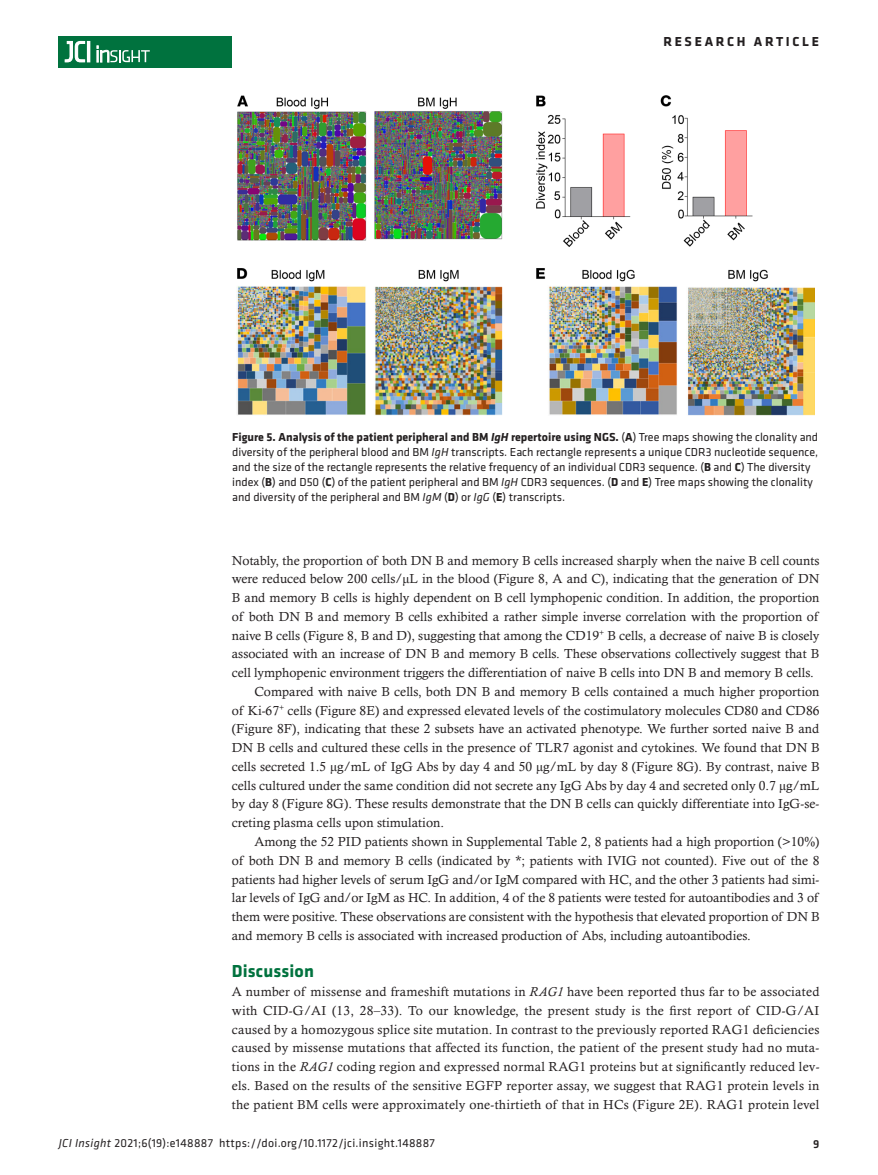
<style>
.page{position:relative;width:878px;height:1175px;background:#fff}
.page>*{position:absolute;margin:0;border:0;box-sizing:border-box;transform-origin:0 0}
.t1{font:700 18px "Klavika";letter-spacing:.01em;color:#00723e}
.t2{font:700 13.5px "Klavika Basic";letter-spacing:.2em;color:#231f20}
.t3{font:13.2px/18.8px "Calisto MT Std";color:#231f20;text-align:justify}
.t4{font:12px/15px "Klavika Basic";color:#231f20}
.t5{font:12px "Klavika Basic";letter-spacing:.025em;color:#231f20}
.t6{font:500 12px "Klavika Basic";color:#231f20}
.s1{font-weight:700}
.s2{font-weight:700;font-style:italic}
.s3{font-style:italic}
.s4{font-family:"Times New Roman"}
</style>
<div class="page">
<div style="left:59px;top:36px;width:173px;height:31px;background:#00723e"></div>
<hr style="left:87px;top:41px;width:3px;height:21px;background:#fff">
<svg style="left:64px;top:41px;width:21px;height:22px"></svg>
<svg style="left:97px;top:46px;width:53px;height:16px"></svg>
<img style="left:237px;top:96px;width:577px;height:319px">
<p class="t2" style="left:663px;top:32px;width:157px">RESEARCH ARTICLE</p>
<p class="t4" style="left:232px;top:429px;width:587px"><span class="s1">Figure 5. Analysis of the patient peripheral and BM</span> <span class="s2">IgH</span> <span class="s1">repertoire using NGS.</span> (<span class="s1">A</span>) Tree maps showing the clonality and diversity of the peripheral blood and BM <span class="s3">IgH</span> transcripts. Each rectangle represents a unique CDR3 nucleotide sequence, and the size of the rectangle represents the relative frequency of an individual CDR3 sequence. (<span class="s1">B</span> and <span class="s1">C</span>) The diversity index (<span class="s1">B</span>) and D50 (<span class="s1">C</span>) of the patient peripheral and BM <span class="s3">IgH</span> CDR3 sequences. (<span class="s1">D</span> and <span class="s1">E</span>) Tree maps showing the clonality and diversity of the peripheral and BM <span class="s3">IgM</span> (<span class="s1">D</span>) or <span class="s3">IgG</span> (<span class="s1">E</span>) transcripts.</p>
<p class="t3" style="left:232px;top:550px;width:589px">Notably, the proportion of both DN B and memory B cells increased sharply when the naive B cell counts</p>
<p class="t3" style="left:232px;top:569px;width:589px">were reduced below 200 cells/<span class="s4">μ</span>L in the blood (Figure 8, A and C), indicating that the generation of DN</p>
<p class="t3" style="left:232px;top:588px;width:589px">B and memory B cells is highly dependent on B cell lymphopenic condition. In addition, the proportion</p>
<p class="t3" style="left:232px;top:607px;width:587px">of both DN B and memory B cells exhibited a rather simple inverse correlation with the proportion of</p>
<p class="t3" style="left:232px;top:626px;width:589px">naive B cells (Figure 8, B and D), suggesting that among the CD19<sup>+</sup> B cells, a decrease of naive B is closely</p>
<p class="t3" style="left:232px;top:644px;width:589px">associated with an increase of DN B and memory B cells. These observations collectively suggest that B</p>
<p class="t3" style="left:232px;top:663px;width:583px">cell lymphopenic environment triggers the differentiation of naive B cells into DN B and memory B cells.</p>
<p class="t3" style="left:254px;top:682px;width:566px">Compared with naive B cells, both DN B and memory B cells contained a much higher proportion</p>
<p class="t3" style="left:232px;top:700px;width:589px">of Ki-67<sup>+</sup> cells (Figure 8E) and expressed elevated levels of the costimulatory molecules CD80 and CD86</p>
<p class="t3" style="left:232px;top:719px;width:589px">(Figure 8F), indicating that these 2 subsets have an activated phenotype. We further sorted naive B and</p>
<p class="t3" style="left:232px;top:738px;width:589px">DN B cells and cultured these cells in the presence of TLR7 agonist and cytokines. We found that DN B</p>
<p class="t3" style="left:232px;top:757px;width:589px">cells secreted 1.5 <span class="s4">μ</span>g/mL of IgG Abs by day 4 and 50 <span class="s4">μ</span>g/mL by day 8 (Figure 8G). By contrast, naive B</p>
<p class="t3" style="left:232px;top:776px;width:589px">cells cultured under the same condition did not secrete any IgG Abs by day 4 and secreted only 0.7 <span class="s4">μ</span>g/mL</p>
<p class="t3" style="left:232px;top:794px;width:589px">by day 8 (Figure 8G). These results demonstrate that the DN B cells can quickly differentiate into IgG-se-</p>
<p class="t3" style="left:232px;top:813px;width:214px">creting plasma cells upon stimulation.</p>
<p class="t3" style="left:254px;top:832px;width:566px">Among the 52 PID patients shown in Supplemental Table 2, 8 patients had a high proportion (&gt;10%)</p>
<p class="t3" style="left:232px;top:851px;width:589px">of both DN B and memory B cells (indicated by *; patients with IVIG not counted). Five out of the 8</p>
<p class="t3" style="left:232px;top:869px;width:589px">patients had higher levels of serum IgG and/or IgM compared with HC, and the other 3 patients had simi-</p>
<p class="t3" style="left:232px;top:888px;width:587px">lar levels of IgG and/or IgM as HC. In addition, 4 of the 8 patients were tested for autoantibodies and 3 of</p>
<p class="t3" style="left:232px;top:907px;width:589px">them were positive. These observations are consistent with the hypothesis that elevated proportion of DN B</p>
<p class="t3" style="left:232px;top:926px;width:520px">and memory B cells is associated with increased production of Abs, including autoantibodies.</p>
<h1 class="t1" style="left:232px;top:958px;width:84px">Discussion</h1>
<p class="t3" style="left:232px;top:982px;width:589px">A number of missense and frameshift mutations in <span class="s3">RAG1</span> have been reported thus far to be associated with CID-G/AI (13, 28–33). To our knowledge, the present study is the first report of CID-G/AI caused by a homozygous splice site mutation. In contrast to the previously reported RAG1 deficiencies caused by missense mutations that affected its function, the patient of the present study had no muta&shy;tions in the <span class="s3">RAG1</span> coding region and expressed normal RAG1 proteins but at significantly reduced lev&shy;els. Based on the results of the sensitive EGFP reporter assay, we suggest that RAG1 protein levels in the patient BM cells were approximately one-thirtieth of that in HCs (Figure 2E). RAG1 protein level</p>
<p class="t5" style="left:59px;top:1135px;width:377px"><span class="s3">JCI Insight</span> 2021;6(19):e148887 https://doi.org/10.1172/jci.insight.148887</p>
<p class="t6" style="left:813px;top:1135px;width:8px">9</p>
</div>
